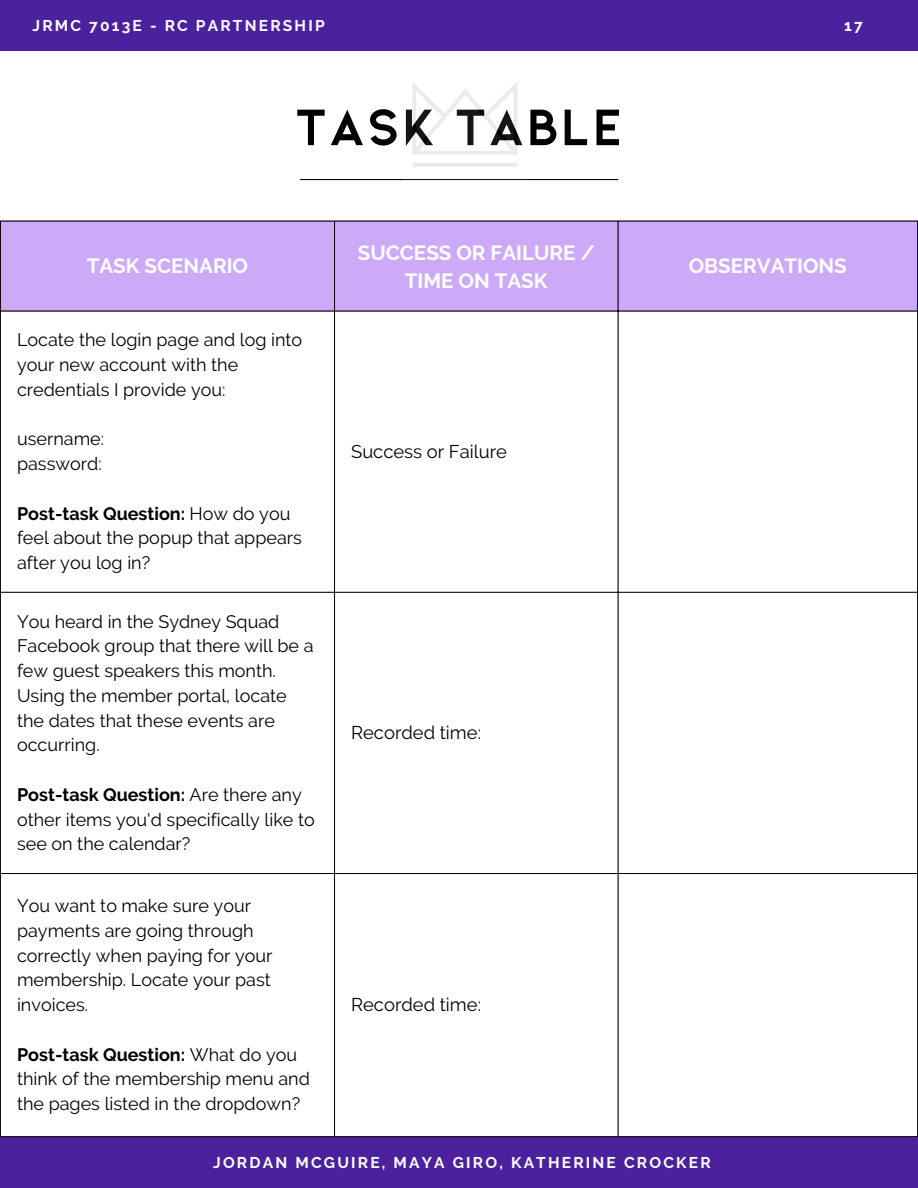
<style>
.page{position:relative;width:918px;height:1188px;background:#fff}
.page>*{position:absolute;margin:0;border:0;box-sizing:border-box;transform-origin:0 0}
.t1{font:700 54px "KIONA";letter-spacing:.02em;color:#000}
.t2{font:700 20.55px/28.2px "Raleway";color:#fff;text-align:center}
.t3{font:18.45px "Raleway";color:#000}
.t4{font:18px/24.8px "Raleway";color:#000}
.t5{font:700 15.6px "Raleway";letter-spacing:.14em;color:#fff}
.s1{font-weight:700}
</style>
<div class="page">
<div style="left:0;top:1137px;width:918px;height:51px;background:#4c219e"></div>
<div style="left:0;top:0;width:918px;height:51px;background:#4c219e"></div>
<hr style="left:300px;top:179px;width:318px;height:1px;background:#000">
<img style="left:402px;top:82px;width:125px;height:98px">
<div style="left:1px;top:222px;width:916px;height:89px;background:#cdaaf7"></div>
<hr style="left:0;top:221px;width:1px;height:915px;background:#000">
<hr style="left:334px;top:221px;width:1px;height:915px;background:#000">
<hr style="left:618px;top:221px;width:1px;height:915px;background:#000">
<hr style="left:917px;top:221px;width:1px;height:915px;background:#000">
<hr style="left:0;top:221px;width:918px;height:1px;background:#000">
<hr style="left:0;top:311px;width:918px;height:1px;background:#000">
<hr style="left:0;top:592px;width:918px;height:1px;background:#000">
<hr style="left:0;top:873px;width:918px;height:1px;background:#000">
<hr style="left:0;top:1136px;width:918px;height:1px;background:#000">
<p class="t5" style="left:33px;top:16px;width:294px">JRMC 7013E - RC PARTNERSHIP</p>
<p class="t2" style="left:87px;top:252px;width:163px">TASK SCENARIO</p>
<h1 class="t1" style="left:295px;top:91px;width:330px">TASK TABLE</h1>
<p class="t2" style="left:358px;top:238px;width:238px">SUCCESS OR FAILURE /<br>TIME ON TASK</p>
<p class="t4" style="left:17px;top:328px;width:287px">Locate the login page and log into your new account with the credentials I provide you:</p>
<p class="t4" style="left:17px;top:427px;width:89px">username: password:</p>
<p class="t4" style="left:17px;top:501px;width:286px"><span class="s1">Post-task Question:</span> How do you feel about the popup that appears after you log in?</p>
<p class="t4" style="left:17px;top:609px;width:298px">You heard in the Sydney Squad<br>Facebook group that there will be a few guest speakers this month.<br>Using the member portal, locate the dates that these events are occurring.</p>
<p class="t4" style="left:17px;top:782px;width:299px"><span class="s1">Post-task Question:</span> Are there any other items you'd specifically like to see on the calendar?</p>
<p class="t4" style="left:17px;top:893px;width:257px">You want to make sure your payments are going through correctly when paying for your membership. Locate your past invoices.</p>
<p class="t4" style="left:17px;top:1042px;width:294px"><span class="s1">Post-task Question:</span> What do you think of the membership menu and the pages listed in the dropdown?</p>
<p class="t3" style="left:351px;top:440px;width:157px">Success or Failure</p>
<p class="t3" style="left:351px;top:722px;width:131px">Recorded time:</p>
<p class="t3" style="left:351px;top:994px;width:131px">Recorded time:</p>
<p class="t5" style="left:844px;top:16px;width:20px">17</p>
<p class="t2" style="left:689px;top:252px;width:160px">OBSERVATIONS</p>
<p class="t5" style="left:213px;top:1153px;width:499px">JORDAN MCGUIRE, MAYA GIRO, KATHERINE CROCKER</p>
</div>
